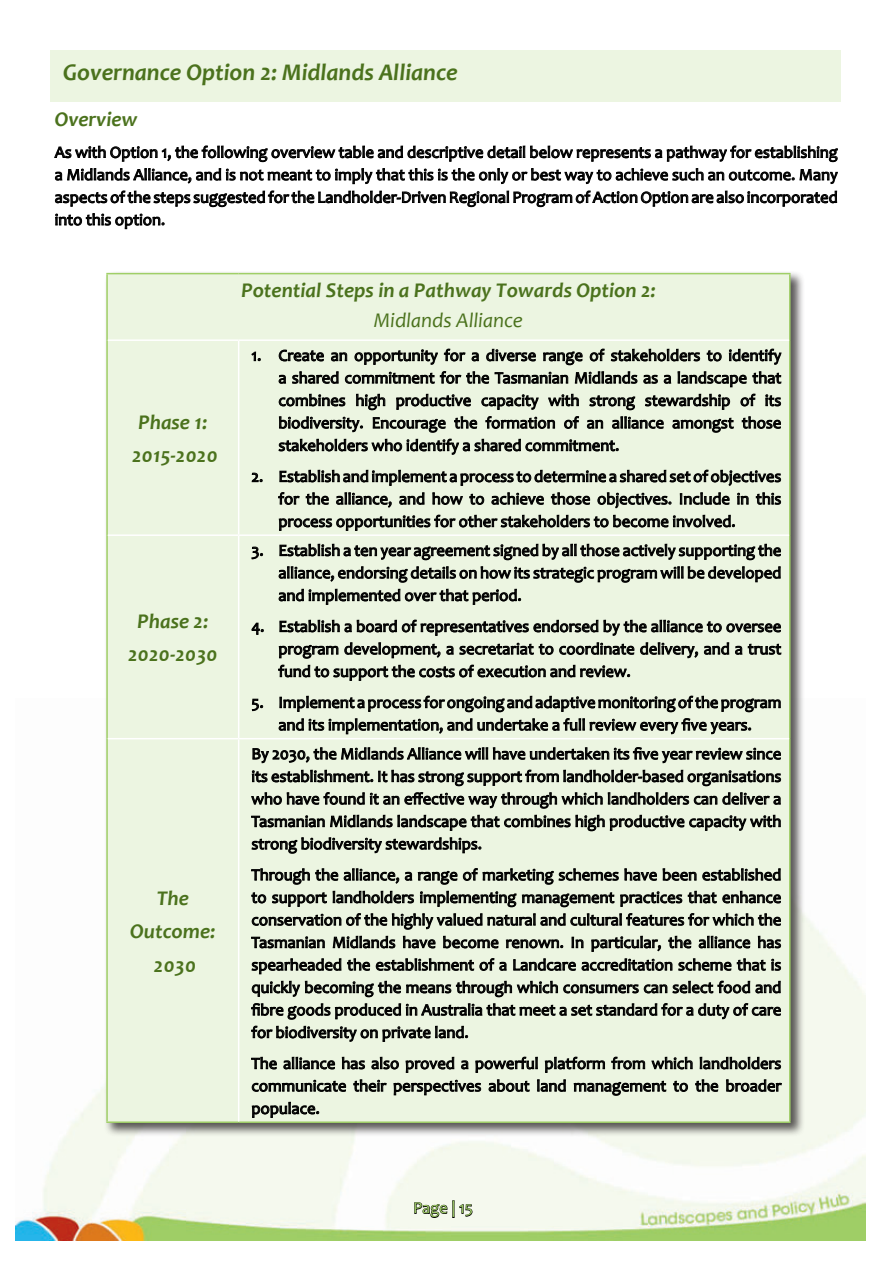
<style>
.page{position:relative;width:893px;height:1263px;background:#fff}
.page>*{position:absolute;margin:0;border:0;box-sizing:border-box;transform-origin:0 0}
.t1{font:italic 700 24px "Candara";color:#4b721d}
.t2{font:italic 700 21px/33.5px "Candara";color:#4b721d;text-align:center}
.t3{font:italic 21px "Candara";color:#4b721d}
.t4{font:16.5px/22.5px "Candara";color:#000;text-align:justify}
.t5{font:16.5px "Candara";color:#a0cf67}
</style>
<div class="page">
<img style="left:16px;top:916px;width:849px;height:325px">
<svg style="left:414px;top:1200px;width:59px;height:18px"></svg>
<svg style="left:54px;top:145px;width:784px;height:17px"></svg>
<svg style="left:55px;top:168px;width:783px;height:16px"></svg>
<svg style="left:55px;top:190px;width:782px;height:17px"></svg>
<svg style="left:55px;top:213px;width:110px;height:16px"></svg>
<div style="left:50px;top:50px;width:791px;height:51px;background:#ecf5e1"></div>
<div style="left:104px;top:271px;width:701px;height:866px;background:#231f20;opacity:.75"></div>
<div style="left:108px;top:274px;width:681px;height:847px;background:#ecf5e1"></div>
<hr style="left:106px;top:273px;width:133px;height:1px;background:#a0cf67">
<hr style="left:106px;top:274px;width:2px;height:66px;background:#a0cf67">
<hr style="left:239px;top:273px;width:552px;height:1px;background:#a0cf67">
<hr style="left:789px;top:274px;width:2px;height:66px;background:#a0cf67">
<hr style="left:106px;top:340px;width:2px;height:195px;background:#a0cf67">
<hr style="left:789px;top:340px;width:2px;height:195px;background:#a0cf67">
<hr style="left:106px;top:535px;width:2px;height:204px;background:#a0cf67">
<hr style="left:789px;top:535px;width:2px;height:204px;background:#a0cf67">
<hr style="left:106px;top:739px;width:2px;height:382px;background:#a0cf67">
<hr style="left:789px;top:739px;width:2px;height:382px;background:#a0cf67">
<hr style="left:106px;top:1121px;width:133px;height:2px;background:#a0cf67">
<hr style="left:239px;top:1121px;width:552px;height:2px;background:#a0cf67">
<hr style="left:108px;top:339px;width:131px;height:2px;background:#fff">
<hr style="left:239px;top:339px;width:550px;height:2px;background:#fff">
<hr style="left:238px;top:341px;width:1px;height:193px;background:#fff">
<hr style="left:108px;top:534px;width:131px;height:2px;background:#fff">
<hr style="left:239px;top:534px;width:550px;height:2px;background:#fff">
<hr style="left:238px;top:536px;width:1px;height:202px;background:#fff">
<hr style="left:108px;top:738px;width:131px;height:1px;background:#fff">
<hr style="left:239px;top:738px;width:550px;height:1px;background:#fff">
<hr style="left:238px;top:739px;width:1px;height:382px;background:#fff">
<svg style="left:251px;top:351px;width:10px;height:10px"></svg>
<svg style="left:278px;top:348px;width:504px;height:107px"></svg>
<svg style="left:251px;top:472px;width:12px;height:10px"></svg>
<svg style="left:279px;top:469px;width:502px;height:17px"></svg>
<svg style="left:278px;top:492px;width:51px;height:13px"></svg>
<svg style="left:336px;top:492px;width:56px;height:16px"></svg>
<svg style="left:399px;top:492px;width:26px;height:13px"></svg>
<svg style="left:432px;top:492px;width:31px;height:13px"></svg>
<svg style="left:469px;top:493px;width:15px;height:12px"></svg>
<svg style="left:491px;top:492px;width:53px;height:13px"></svg>
<svg style="left:551px;top:492px;width:39px;height:13px"></svg>
<svg style="left:597px;top:492px;width:75px;height:16px"></svg>
<svg style="left:680px;top:492px;width:50px;height:13px"></svg>
<svg style="left:737px;top:492px;width:12px;height:13px"></svg>
<svg style="left:756px;top:492px;width:25px;height:13px"></svg>
<svg style="left:279px;top:514px;width:456px;height:17px"></svg>
<svg style="left:251px;top:546px;width:12px;height:14px"></svg>
<svg style="left:278px;top:543px;width:503px;height:62px"></svg>
<svg style="left:251px;top:622px;width:13px;height:13px"></svg>
<svg style="left:279px;top:619px;width:502px;height:17px"></svg>
<svg style="left:704px;top:642px;width:25px;height:13px"></svg>
<svg style="left:735px;top:643px;width:47px;height:12px"></svg>
<svg style="left:278px;top:642px;width:420px;height:39px"></svg>
<svg style="left:252px;top:698px;width:11px;height:13px"></svg>
<svg style="left:278px;top:695px;width:503px;height:40px"></svg>
<svg style="left:252px;top:747px;width:529px;height:16px"></svg>
<svg style="left:252px;top:769px;width:529px;height:17px"></svg>
<svg style="left:251px;top:792px;width:530px;height:39px"></svg>
<svg style="left:251px;top:837px;width:231px;height:17px"></svg>
<svg style="left:251px;top:868px;width:530px;height:39px"></svg>
<svg style="left:251px;top:913px;width:530px;height:39px"></svg>
<svg style="left:251px;top:958px;width:119px;height:16px"></svg>
<svg style="left:376px;top:958px;width:131px;height:13px"></svg>
<svg style="left:513px;top:958px;width:268px;height:13px"></svg>
<svg style="left:251px;top:980px;width:530px;height:17px"></svg>
<svg style="left:251px;top:1003px;width:530px;height:39px"></svg>
<svg style="left:251px;top:1056px;width:26px;height:14px"></svg>
<svg style="left:283px;top:1056px;width:52px;height:14px"></svg>
<svg style="left:342px;top:1056px;width:23px;height:14px"></svg>
<svg style="left:371px;top:1056px;width:28px;height:14px"></svg>
<svg style="left:405px;top:1056px;width:50px;height:17px"></svg>
<svg style="left:461px;top:1060px;width:8px;height:10px"></svg>
<svg style="left:475px;top:1056px;width:63px;height:17px"></svg>
<svg style="left:545px;top:1056px;width:60px;height:17px"></svg>
<svg style="left:611px;top:1056px;width:34px;height:14px"></svg>
<svg style="left:651px;top:1056px;width:42px;height:14px"></svg>
<svg style="left:699px;top:1056px;width:82px;height:14px"></svg>
<svg style="left:251px;top:1079px;width:95px;height:13px"></svg>
<svg style="left:353px;top:1079px;width:34px;height:13px"></svg>
<svg style="left:393px;top:1079px;width:88px;height:16px"></svg>
<svg style="left:488px;top:1079px;width:42px;height:13px"></svg>
<svg style="left:537px;top:1079px;width:29px;height:13px"></svg>
<svg style="left:573px;top:1080px;width:94px;height:16px"></svg>
<svg style="left:673px;top:1080px;width:15px;height:12px"></svg>
<svg style="left:695px;top:1079px;width:24px;height:13px"></svg>
<svg style="left:726px;top:1079px;width:56px;height:13px"></svg>
<svg style="left:252px;top:1101px;width:68px;height:17px"></svg>
<h1 class="t1" style="left:63px;top:58px;width:396px">Governance Option 2: Midlands Alliance</h1>
<p class="t2" style="left:55px;top:103px;width:84px">Overview</p>
<p class="t4" style="left:55px;top:141px;width:784px">As with Option 1, the following overview table and descriptive detail below represents a pathway for establishing a Midlands Alliance, and is not meant to imply that this is the only or best way to achieve such an outcome. Many aspects of the steps suggested for the Landholder-Driven Regional Program of Action Option are also incorporated into this option.</p>
<p class="t2" style="left:132px;top:405px;width:87px;text-align:left">Phase 1:<br>2015-2020</p>
<p class="t2" style="left:128px;top:604px;width:91px">Phase 2:<br>2020-2030</p>
<p class="t2" style="left:130px;top:881px;width:87px">The<br>Outcome:<br>2030</p>
<p class="t2" style="left:241px;top:273px;width:416px">Potential Steps in a Pathway Towards Option 2:</p>
<p class="t3" style="left:374px;top:307px;width:151px">Midlands Alliance</p>
<p class="t4" style="left:278px;top:344px;width:504px;text-indent:-27px">1. Create an opportunity for a diverse range of stakeholders to identify a shared commitment for the Tasmanian Midlands as a landscape that combines high productive capacity with strong stewardship of its biodiversity. Encourage the formation of an alliance amongst those stakeholders who identify a shared commitment.</p>
<p class="t4" style="left:278px;top:465px;width:504px;text-indent:-27px">2. Establish and implement a process to determine a shared set of objectives for the alliance, and how to achieve those objectives. Include in this process opportunities for other stakeholders to become involved.</p>
<p class="t4" style="left:278px;top:539px;width:504px;text-indent:-27px">3. Establish a ten year agreement signed by all those actively supporting the alliance, endorsing details on how its strategic program will be developed and implemented over that period.</p>
<p class="t4" style="left:278px;top:615px;width:504px;text-indent:-27px">4. Establish a board of representatives endorsed by the alliance to oversee program development, a secretariat to coordinate delivery, and a trust fund to support the costs of execution and review.</p>
<p class="t4" style="left:251px;top:691px;width:531px;text-align:center">5. Implement a process for ongoing and adaptive monitoring of the program and its implementation, and undertake a full review every five years.</p>
<p class="t4" style="left:251px;top:742px;width:531px">By 2030, the Midlands Alliance will have undertaken its five year review since its establishment. It has strong support from landholder-based organisations who have found it an effective way through which landholders can deliver a Tasmanian Midlands landscape that combines high productive capacity with strong biodiversity stewardships.</p>
<p class="t4" style="left:251px;top:863px;width:531px">Through the alliance, a range of marketing schemes have been established to support landholders implementing management practices that enhance conservation of the highly valued natural and cultural features for which the Tasmanian Midlands have become renown. In particular, the alliance has spearheaded the establishment of a Landcare accreditation scheme that is quickly becoming the means through which consumers can select food and fibre goods produced in Australia that meet a set standard for a duty of care for biodiversity on private land.</p>
<p class="t4" style="left:251px;top:1052px;width:531px">The alliance has also proved a powerful platform from which landholders communicate their perspectives about land management to the broader populace.</p>
<p class="t5" style="left:413px;top:1197px;width:61px">Page | 15</p>
</div>
